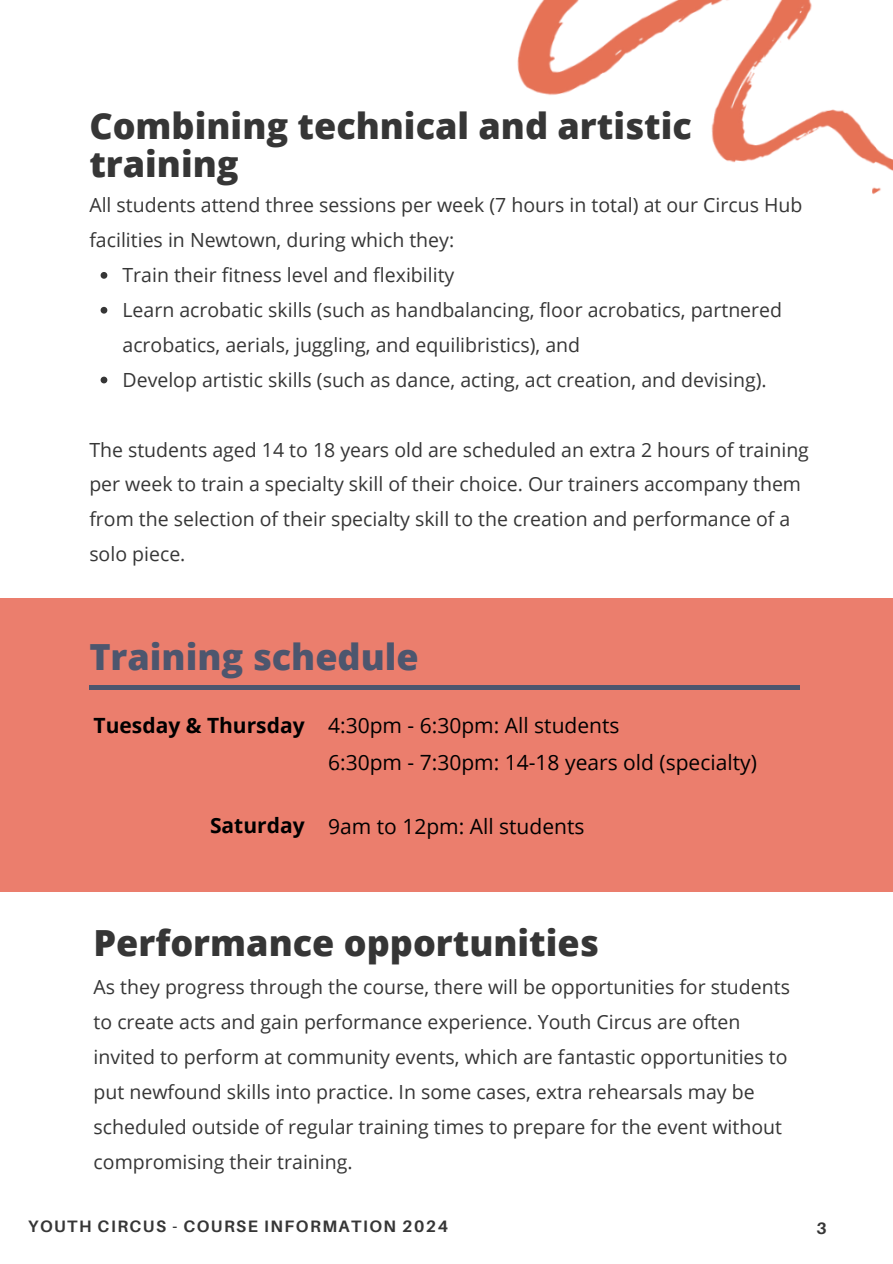
<style>
.page{position:relative;width:893px;height:1264px;background:#fff}
.page>*{position:absolute;margin:0;border:0;box-sizing:border-box;transform-origin:0 0}
.t1{font:800 36px/38.2px "Open Sans";color:#363636}
.t2{font:800 36px "Open Sans";color:#4d566e}
.t3{font:21px "Open Sans";color:#000}
.t4{font:700 21px "Open Sans";color:#000}
.t5{font:19.5px/34.8px "Open Sans";color:#363636}
.t6{font:700 16.5px "Aileron";letter-spacing:.09em;color:#363636}
</style>
<div class="page">
<div style="left:0;top:0;width:892px;height:1263px;background:#eb7e6d"></div>
<div style="left:0;top:0;width:892px;height:597px;background:#fff"></div>
<div style="left:0;top:892px;width:892px;height:371px;background:#fff"></div>
<hr style="left:89px;top:685px;width:710px;height:4px;background:#4d566e">
<img style="left:517px;top:0;width:375px;height:195px">
<svg style="left:101px;top:272px;width:6px;height:7px"></svg>
<svg style="left:101px;top:307px;width:6px;height:6px"></svg>
<svg style="left:101px;top:376px;width:6px;height:7px"></svg>
<h3 class="t1" style="left:89px;top:105px;width:604px">Combining technical and artistic training</h3>
<h1 class="t5" style="left:89px;top:187px;width:714px">All students attend three sessions per week (7 hours in total) at our Circus Hub facilities in Newtown, during which they:</h1>
<p class="t5" style="left:122px;top:257px;width:333px">Train their fitness level and flexibility</p>
<p class="t5" style="left:122px;top:292px;width:661px">Learn acrobatic skills (such as handbalancing, floor acrobatics, partnered acrobatics, aerials, juggling, and equilibristics), and</p>
<p class="t5" style="left:122px;top:362px;width:645px">Develop artistic skills (such as dance, acting, act creation, and devising).</p>
<p class="t5" style="left:89px;top:431px;width:721px">The students aged 14 to 18 years old are scheduled an extra 2 hours of training per week to train a specialty skill of their choice. Our trainers accompany them from the selection of their specialty skill to the creation and performance of a solo piece.</p>
<p class="t2" style="left:89px;top:631px;width:331px">Training schedule</p>
<p class="t4" style="left:94px;top:710px;width:212px">Tuesday &amp; Thursday</p>
<h1 class="t3" style="left:328px;top:710px;width:293px">4:30pm - 6:30pm: All students</h1>
<h2 class="t3" style="left:328px;top:747px;width:430px">6:30pm - 7:30pm: 14-18 years old (specialty)</h2>
<h2 class="t4" style="left:210px;top:810px;width:96px">Saturday</h2>
<p class="t3" style="left:328px;top:811px;width:258px">9am to 12pm: All students</p>
<h1 class="t1" style="left:94px;top:923px;width:507px">Performance opportunities</h1>
<p class="t5" style="left:94px;top:969px;width:697px">As they progress through the course, there will be opportunities for students to create acts and gain performance experience. Youth Circus are often invited to perform at community events, which are fantastic opportunities to put newfound skills into practice. In some cases, extra rehearsals may be scheduled outside of regular training times to prepare for the event without compromising their training.</p>
<h3 class="t6" style="left:28px;top:1216px;width:421px">YOUTH CIRCUS - COURSE INFORMATION 2024</h3>
<p class="t6" style="left:816px;top:1218px;width:12px">3</p>
</div>
